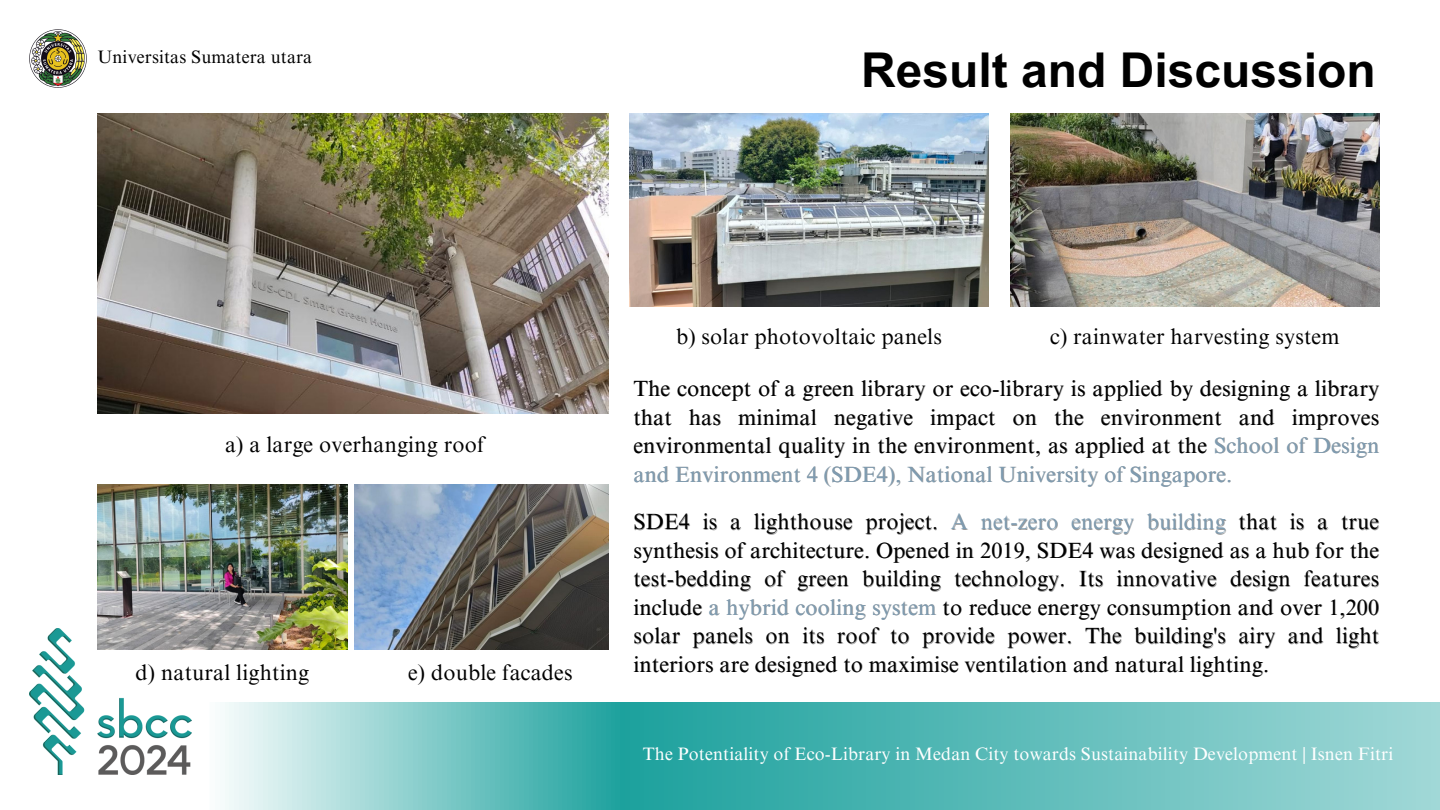
<style>
.page{position:relative;width:1440px;height:810px;background:#fff}
.page>*{position:absolute;margin:0;border:0;box-sizing:border-box;transform-origin:0 0}
.t1{font:700 48px "Arial MT Pro";color:#000}
.t2{font:22px/28.5px "Times NRMT Pro";letter-spacing:.01em;color:#000;text-align:justify}
.t3{font:22px/47.8px "Times NRMT Pro";letter-spacing:.01em;color:#7f9cb1}
.t4{font:18px "Times NRMT Pro";letter-spacing:.01em;color:#fff}
.t5{font:18px "Times NRMT Pro";letter-spacing:.01em;color:#000}
.s1{color:#7f9cb1}
.s2{color:#000}
</style>
<div class="page">
<svg style="left:225px;top:703px;width:1215px;height:107px;background:#6cc2bf"></svg>
<img style="left:29px;top:629px;width:162px;height:146px">
<img style="left:29px;top:30px;width:58px;height:58px">
<img style="left:98px;top:113px;width:510px;height:300px">
<img style="left:629px;top:113px;width:360px;height:193px">
<img style="left:98px;top:484px;width:249px;height:165px">
<img style="left:355px;top:484px;width:253px;height:165px">
<img style="left:1010px;top:113px;width:369px;height:193px">
<p class="t5" style="left:98px;top:50px;width:216px">Universitas Sumatera utara</p>
<h1 class="t1" style="left:861px;top:52px;width:516px">Result and Discussion</h1>
<h2 class="t2" style="left:225px;top:433px;width:261px">a) a large overhanging roof</h2>
<h2 class="t2" style="left:136px;top:661px;width:175px">d) natural lighting</h2>
<h2 class="t2" style="left:408px;top:661px;width:166px">e) double facades</h2>
<p class="t2" style="left:1050px;top:325px;width:291px">c) rainwater harvesting system</p>
<h2 class="t2" style="left:633px;top:377px;width:747px">The concept of a green library or eco-library is applied by designing a library</h2>
<p class="t2" style="left:633px;top:405px;width:747px">that has minimal negative impact on the environment and improves</p>
<h2 class="t2" style="left:633px;top:434px;width:747px">environmental quality in the environment, as applied at the <span class="s1">School of Design</span></h2>
<p class="t3" style="left:633px;top:453px;width:747px">and Environment 4 (SDE4), National University of Singapore.<br><span class="s2">SDE4 is a lighthouse project.</span> A net-zero energy building <span class="s2">that is a true</span></p>
<p class="t2" style="left:633px;top:539px;width:747px">synthesis of architecture. Opened in 2019, SDE4 was designed as a hub for the test-bedding of green building technology. Its innovative design features include <span class="s1">a hybrid cooling system</span> to reduce energy consumption and over 1,200 solar panels on its roof to provide power. The building's airy and light interiors are designed to maximise ventilation and natural lighting.</p>
<h2 class="t2" style="left:676px;top:325px;width:267px">b) solar photovoltaic panels</h2>
<p class="t4" style="left:643px;top:747px;width:752px">The Potentiality of Eco-Library in Medan City towards Sustainability Development | Isnen Fitri</p>
</div>
